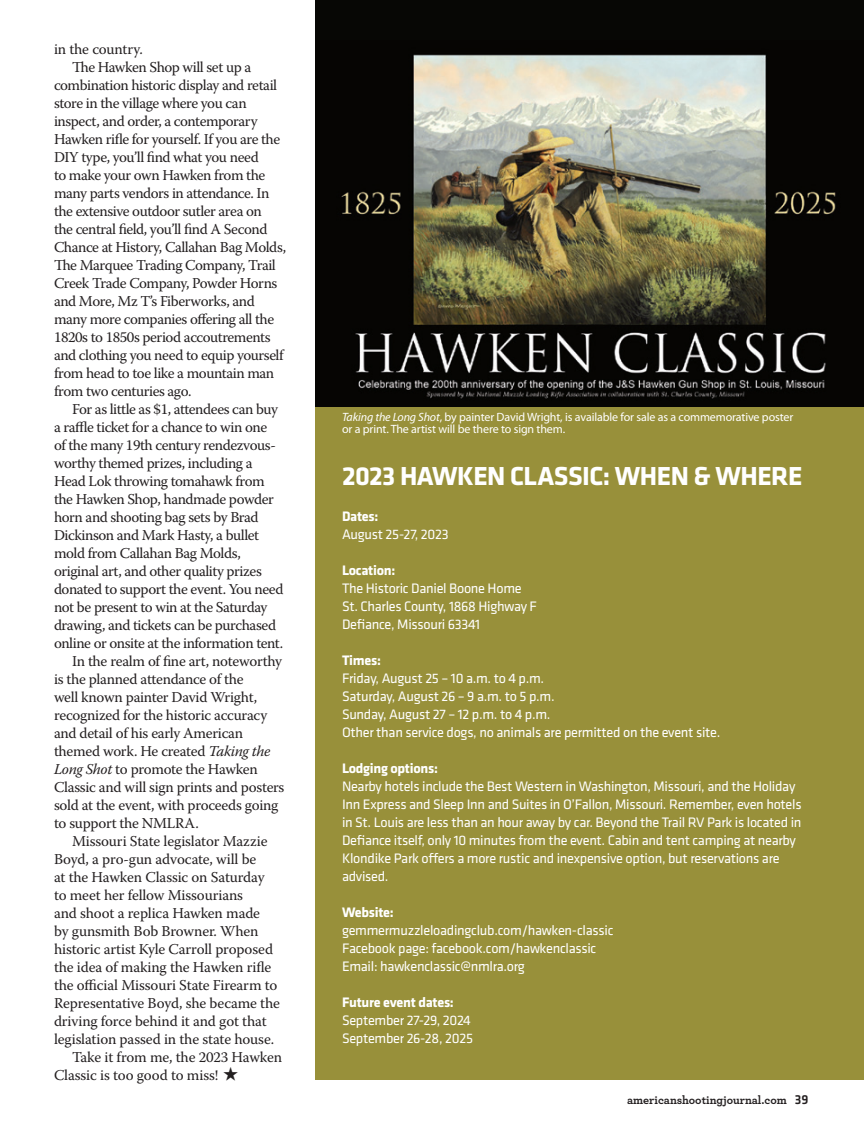
<style>
.page{position:relative;width:864px;height:1134px;background:#fff}
.page>*{position:absolute;margin:0;border:0;box-sizing:border-box;transform-origin:0 0}
.Body_Copy{font:700 27px "Klavika";letter-spacing:-.02em;color:#fff}
.Body_Copy-2{font:15px/18px "Warnock Pro";letter-spacing:-.025em;color:#231f20}
.Body_Copy-3{font:14.25px/18px "Klavika";letter-spacing:-.02em;color:#fff}
.Body_Copy-4{font:700 14.25px "Klavika";letter-spacing:-.02em;color:#fff}
.Photo_Caption{font:12px/12px "Myriad Pro";letter-spacing:-.01em;color:#fff}
.t1{font:700 12px "Archer";color:#231f20}
.s1{font-style:italic}
.s2{font-family:"Klavika";font-weight:500;font-size:13.5px}
</style>
<div class="page">
<div style="left:315px;top:291px;width:549px;height:789px;background:#98903a"></div>
<div style="left:315px;top:0;width:549px;height:406px;background:#070705"></div>
<img style="left:341px;top:54px;width:495px;height:345px">
<p class="Body_Copy-2" style="left:54px;top:40px;width:90px">in the country.</p>
<p class="Body_Copy-2" style="left:54px;top:58px;width:234px;text-indent:18px">The Hawken Shop will set up a combination historic display and retail store in the village where you can inspect, and order, a contemporary Hawken rifle for yourself. If you are the DIY type, you’ll find what you need<br>to make your own Hawken from the many parts vendors in attendance. In the extensive outdoor sutler area on<br>the central field, you’ll find A Second Chance at History, Callahan Bag Molds, The Marquee Trading Company, Trail Creek Trade Company, Powder Horns and More, Mz T’s Fiberworks, and many more companies offering all the 1820s to 1850s period accoutrements and clothing you need to equip yourself from head to toe like a mountain man from two centuries ago.</p>
<p class="Body_Copy-2" style="left:54px;top:400px;width:231px;text-indent:18px">For as little as $1, attendees can buy a raffle ticket for a chance to win one<br>of the many 19th century rendezvous&shy;worthy themed prizes, including a Head Lok throwing tomahawk from the Hawken Shop, handmade powder horn and shooting bag sets by Brad Dickinson and Mark Hasty, a bullet mold from Callahan Bag Molds, original art, and other quality prizes donated to support the event. You need not be present to win at the Saturday drawing, and tickets can be purchased online or onsite at the information tent.</p>
<p class="Body_Copy-2" style="left:54px;top:652px;width:232px;text-indent:18px">In the realm of fine art, noteworthy is the planned attendance of the<br>well known painter David Wright, recognized for the historic accuracy and detail of his early American themed work. He created <span class="s1">Taking the Long Shot</span> to promote the Hawken Classic and will sign prints and posters sold at the event, with proceeds going to support the NMLRA.</p>
<p class="Body_Copy-2" style="left:54px;top:832px;width:227px;text-indent:18px">Missouri State legislator Mazzie Boyd, a pro-gun advocate, will be<br>at the Hawken Classic on Saturday to meet her fellow Missourians<br>and shoot a replica Hawken made<br>by gunsmith Bob Browner. When historic artist Kyle Carroll proposed the idea of making the Hawken rifle the official Missouri State Firearm to Representative Boyd, she became the driving force behind it and got that legislation passed in the state house.</p>
<p class="Body_Copy-2" style="left:54px;top:1048px;width:230px;text-indent:18px">Take it from me, the 2023 Hawken<br>Classic is too good to miss!</p>
<p class="Photo_Caption" style="left:342px;top:411px;width:453px"><span class="s1">Taking the Long Shot</span>, by painter David Wright, is available for sale as a commemorative poster or a print. The artist will be there to sign them.</p>
<p class="Body_Copy" style="left:342px;top:461px;width:462px">2023 HAWKEN CLASSIC: WHEN &amp; WHERE</p>
<p class="Body_Copy-4" style="left:342px;top:508px;width:38px">Dates:</p>
<p class="Body_Copy-3" style="left:342px;top:525px;width:108px">August 25-27, 2023</p>
<p class="Body_Copy-4" style="left:342px;top:562px;width:55px">Location:</p>
<p class="Body_Copy-3" style="left:342px;top:579px;width:197px">The Historic Daniel Boone Home<br>St. Charles County, 1868 Highway F<br>Defiance, Missouri 63341</p>
<p class="Body_Copy-4" style="left:342px;top:652px;width:40px">Times:</p>
<p class="Body_Copy-3" style="left:342px;top:669px;width:214px">Friday, August 25 – 10 a.m. to 4 p.m.<br>Saturday, August 26 – 9 a.m. to 5 p.m.<br>Sunday, August 27 – 12 p.m. to 4 p.m.</p>
<p class="Body_Copy-3" style="left:342px;top:723px;width:380px">Other than service dogs, no animals are permitted on the event site.</p>
<p class="Body_Copy-4" style="left:342px;top:760px;width:97px">Lodging options:</p>
<p class="Body_Copy-3" style="left:342px;top:777px;width:461px">Nearby hotels include the Best Western in Washington, Missouri, and the Holiday Inn Express and Sleep Inn and Suites in O’Fallon, Missouri. Remember, even hotels in St. Louis are less than an hour away by car. Beyond the Trail RV Park is located in Defiance itself, only 10 minutes from the event. Cabin and tent camping at nearby Klondike Park offers a more rustic and inexpensive option, but reservations are advised.</p>
<p class="Body_Copy-4" style="left:342px;top:904px;width:53px">Website:</p>
<p class="Body_Copy-3" style="left:342px;top:921px;width:273px">gemmermuzzleloadingclub.com/hawken-classic</p>
<p class="Body_Copy-3" style="left:342px;top:939px;width:256px">Facebook page: facebook.com/hawkenclassic</p>
<p class="Body_Copy-3" style="left:342px;top:957px;width:184px">Email: hawkenclassic@nmlra.org</p>
<p class="Body_Copy-4" style="left:342px;top:994px;width:113px">Future event dates:</p>
<p class="Body_Copy-3" style="left:342px;top:1011px;width:130px">September 27-29, 2024</p>
<p class="Body_Copy-3" style="left:342px;top:1029px;width:133px">September 26-28, 2025</p>
<p class="t1" style="left:627px;top:1091px;width:183px">americanshootingjournal.com <span class="s2">39</span></p>
</div>
